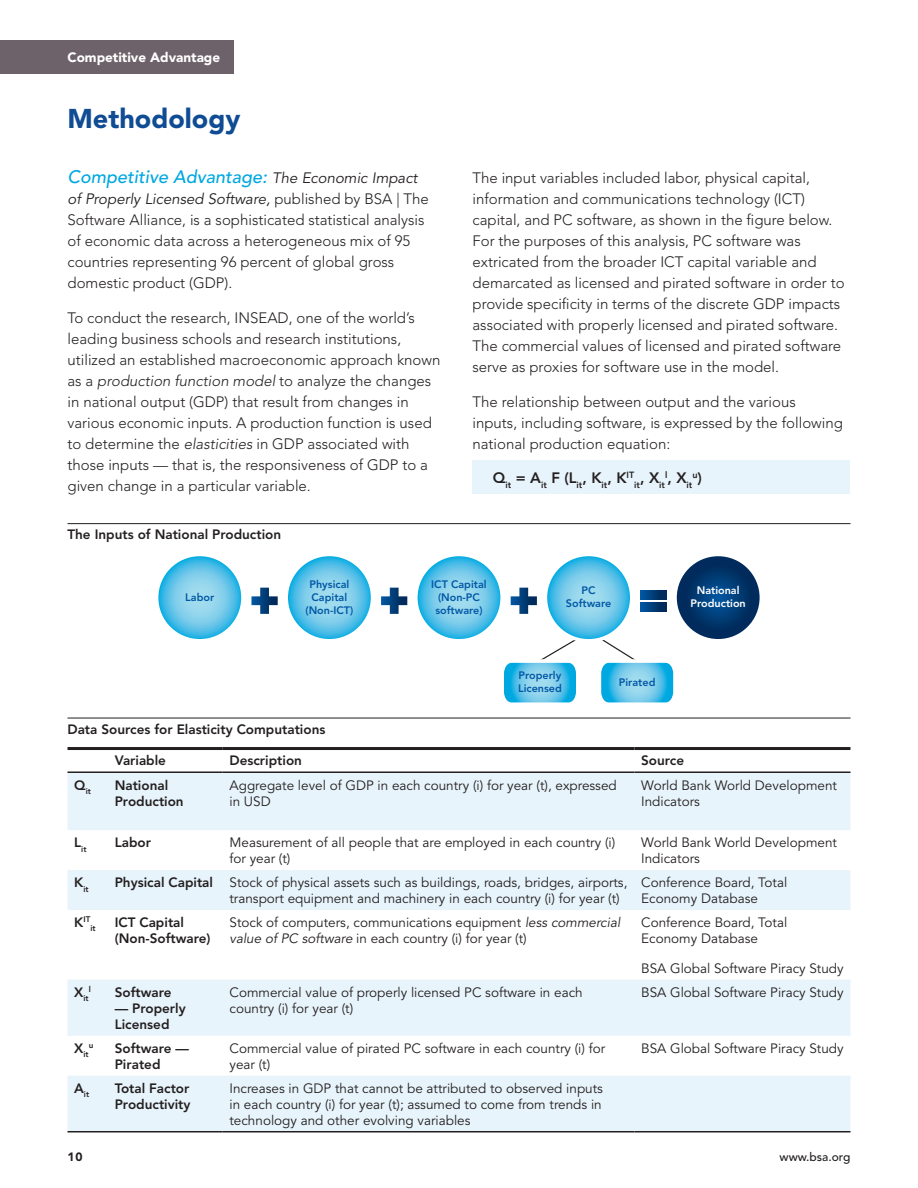
<style>
.page{position:relative;width:918px;height:1188px;background:#fff}
.page>*{position:absolute;margin:0;border:0;box-sizing:border-box;transform-origin:0 0}
.t1{font:900 27px "Avenir LT Std";color:#0f4c93}
.t2{font:italic 500 18px "Avenir LT Std";color:#00a8e1}
.t3{font:300 15px/21px "Avenir LT Std";color:#231f20}
.t4{font:800 15px "Avenir LT Std";color:#231f20}
.t5{font:13.5px/16.2px "Avenir LT Std";color:#231f20}
.t6{font:800 13.5px/16.2px "Avenir LT Std";color:#231f20}
.t7{font:900 13.5px "Avenir LT Std";color:#fff}
.t8{font:500 12px "Avenir LT Std";color:#231f20}
.t9{font:900 12px "Avenir LT Std";color:#231f20}
.t10{font:800 10.8px/12.9px "Avenir LT Std";color:#0158a6;text-align:center}
.t11{font:800 10.8px/12.9px "Avenir LT Std";color:#fff;text-align:center}
.t12{font:800 9px "Avenir LT Std";color:#231f20}
.t13{font:800 8.1px "Avenir LT Std";color:#231f20}
.s1{font-weight:400;font-size:15px;color:#231f20}
.s2{font-weight:400;font-style:italic}
.s3{font-style:italic}
.s4{font-size:15px}
.s5{font-weight:800}
.s6{font-size:13.5px}
</style>
<div class="page">
<div style="left:0;top:40px;width:234px;height:34px;background:#6d6269"></div>
<svg style="left:68px;top:773px;width:782px;height:358px;fill:#e8f4fb"></svg>
<hr style="left:68px;top:747px;width:40px;height:3px;background:#231f20">
<hr style="left:108px;top:747px;width:115px;height:3px;background:#231f20">
<hr style="left:223px;top:747px;width:411px;height:3px;background:#231f20">
<hr style="left:634px;top:747px;width:216px;height:3px;background:#231f20">
<hr style="left:68px;top:1131px;width:40px;height:1px;background:#231f20">
<hr style="left:108px;top:1131px;width:115px;height:1px;background:#231f20">
<hr style="left:223px;top:1131px;width:411px;height:1px;background:#231f20">
<hr style="left:634px;top:1131px;width:216px;height:1px;background:#231f20">
<hr style="left:68px;top:771px;width:40px;height:2px;background:#231f20">
<hr style="left:108px;top:771px;width:115px;height:2px;background:#231f20">
<hr style="left:223px;top:771px;width:411px;height:2px;background:#231f20">
<hr style="left:634px;top:771px;width:216px;height:2px;background:#231f20">
<hr style="left:68px;top:718px;width:782px;height:1px;background:#231f20">
<div style="left:472px;top:460px;width:378px;height:34px;background:#e8f4fb"></div>
<hr style="left:68px;top:523px;width:782px;height:1px;background:#231f20">
<svg style="left:157px;top:554px;width:86px;height:87px;background:#6cc8ea"></svg>
<div style="left:155px;top:553px;width:90px;height:90px;border:4px solid #fff;border-radius:50%"></div>
<svg style="left:675px;top:554px;width:86px;height:87px;background:#0d3f72"></svg>
<div style="left:673px;top:553px;width:90px;height:90px;border:4px solid #fff;border-radius:50%"></div>
<svg style="left:545px;top:554px;width:87px;height:87px;background:#6fc9ea"></svg>
<div style="left:544px;top:553px;width:90px;height:90px;border:4px solid #fff;border-radius:50%"></div>
<svg style="left:416px;top:554px;width:86px;height:87px;background:#6cc8ea"></svg>
<div style="left:414px;top:553px;width:90px;height:90px;border:4px solid #fff;border-radius:50%"></div>
<svg style="left:286px;top:554px;width:87px;height:87px;background:#6dc9ea"></svg>
<div style="left:284px;top:553px;width:90px;height:90px;border:4px solid #fff;border-radius:50%"></div>
<svg style="left:251px;top:588px;width:27px;height:26px"></svg>
<svg style="left:640px;top:602px;width:27px;height:9px"></svg>
<svg style="left:640px;top:590px;width:27px;height:9px"></svg>
<svg style="left:381px;top:588px;width:26px;height:26px"></svg>
<svg style="left:511px;top:588px;width:26px;height:26px"></svg>
<svg style="left:504px;top:630px;width:170px;height:73px"></svg>
<p class="t7" style="left:68px;top:50px;width:154px">Competitive Advantage</p>
<h1 class="t1" style="left:68px;top:103px;width:174px">Methodology</h1>
<p class="t2" style="left:68px;top:167px;width:352px">Competitive Advantage: <span class="s1">The Economic Impact</span></p>
<p class="t3" style="left:68px;top:189px;width:363px"><span class="s2">of Properly Licensed Software,</span> published by BSA | The Software Alliance, is a sophisticated statistical analysis of economic data across a heterogeneous mix of 95 countries representing 96 percent of global gross domestic product (GDP).</p>
<p class="t3" style="left:68px;top:307px;width:374px">To conduct the research, INSEAD, one of the world’s leading business schools and research institutions, utilized an established macroeconomic approach known as a <span class="s3">production function model</span> to analyze the changes in national output (GDP) that result from changes in various economic inputs. A production function is used to determine the <span class="s3">elasticities</span> in GDP associated with those inputs — that is, the responsiveness of GDP to a given change in a particular variable.</p>
<p class="t6" style="left:68px;top:526px;width:215px">The Inputs of National Production</p>
<p class="t3" style="left:473px;top:168px;width:374px">The input variables included labor, physical capital, information and communications technology (ICT) capital, and PC software, as shown in the figure below.<br>For the purposes of this analysis, PC software was extricated from the broader ICT capital variable and demarcated as licensed and pirated software in order to provide specificity in terms of the discrete GDP impacts associated with properly licensed and pirated software.<br>The commercial values of licensed and pirated software serve as proxies for software use in the model.</p>
<p class="t3" style="left:473px;top:391px;width:372px">The relationship between output and the various inputs, including software, is expressed by the following national production equation:</p>
<p class="t4" style="left:493px;top:469px;width:143px">Q<sub>it</sub> = A<sub>it</sub> F (L<sub>it</sub>, K<sub>it</sub>, K<sup>IT</sup></p>
<p class="t12" style="left:634px;top:480px;width:60px">it<sup>,</sup> <sup>X</sup>itl<sup>,</sup> <sup>X</sup>it</p>
<p class="t12" style="left:692px;top:470px;width:11px">u<span class="s4">)</span></p>
<p class="t10" style="left:306px;top:578px;width:49px">Physical<br>Capital (Non-ICT)</p>
<p class="t10" style="left:431px;top:578px;width:57px">ICT Capital (Non-PC software)</p>
<p class="t10" style="left:185px;top:591px;width:30px">Labor</p>
<p class="t11" style="left:691px;top:584px;width:57px">National<br>Production</p>
<p class="t10" style="left:566px;top:584px;width:47px">PC<br>Software</p>
<p class="t6" style="left:68px;top:721px;width:259px">Data Sources for Elasticity Computations</p>
<p class="t10" style="left:518px;top:669px;width:45px;text-align:left">Properly<br>Licensed</p>
<p class="t10" style="left:619px;top:676px;width:38px">Pirated</p>
<p class="t6" style="left:115px;top:753px;width:53px">Variable</p>
<p class="t6" style="left:230px;top:753px;width:74px">Description</p>
<p class="t6" style="left:641px;top:753px;width:44px">Source</p>
<p class="t13" style="left:74px;top:787px;width:18px"><sup>Q</sup>it</p>
<p class="t6" style="left:115px;top:777px;width:70px">National<br>Production</p>
<p class="t5" style="left:230px;top:778px;width:389px">Aggregate level of GDP in each country (i) for year (t), expressed in USD</p>
<p class="t5" style="left:641px;top:778px;width:197px">World Bank World Development<br>Indicators</p>
<p class="t13" style="left:74px;top:844px;width:14px"><sup>L</sup>it</p>
<p class="t6" style="left:115px;top:834px;width:38px">Labor</p>
<p class="t5" style="left:230px;top:835px;width:387px">Measurement of all people that are employed in each country (i) for year (t)</p>
<p class="t5" style="left:641px;top:835px;width:197px">World Bank World Development<br>Indicators</p>
<p class="t13" style="left:74px;top:884px;width:16px"><sup>K</sup>it</p>
<p class="t5" style="left:230px;top:875px;width:399px;text-indent:-115px"><span class="s5">Physical Capital</span> Stock of physical assets such as buildings, roads, bridges, airports, transport equipment and machinery in each country (i) for year (t)</p>
<p class="t5" style="left:641px;top:875px;width:148px">Conference Board, Total<br>Economy Database</p>
<p class="t13" style="left:74px;top:915px;width:18px"><span class="s6">K</span>IT</p>
<p class="t13" style="left:90px;top:924px;width:7px">it</p>
<p class="t6" style="left:115px;top:914px;width:97px">ICT Capital (Non-Software)</p>
<p class="t5" style="left:230px;top:915px;width:392px">Stock of computers, communications equipment <span class="s3">less commercial value of PC software</span> in each country (i) for year (t)</p>
<p class="t5" style="left:641px;top:915px;width:148px">Conference Board, Total<br>Economy Database</p>
<p class="t5" style="left:641px;top:961px;width:204px">BSA Global Software Piracy Study</p>
<p class="t13" style="left:74px;top:993px;width:16px"><sup>X</sup>it</p>
<p class="t13" style="left:89px;top:984px;width:4px">l</p>
<p class="t6" style="left:115px;top:984px;width:58px">Software</p>
<p class="t6" style="left:115px;top:1000px;width:73px">— Properly<br>Licensed</p>
<p class="t5" style="left:230px;top:984px;width:355px">Commercial value of properly licensed PC software in each country (i) for year (t)</p>
<p class="t5" style="left:641px;top:984px;width:204px">BSA Global Software Piracy Study</p>
<p class="t13" style="left:74px;top:1050px;width:16px"><sup>X</sup>it</p>
<p class="t13" style="left:89px;top:1041px;width:6px">u</p>
<p class="t6" style="left:115px;top:1040px;width:76px">Software —<br>Pirated</p>
<p class="t5" style="left:230px;top:1040px;width:377px">Commercial value of pirated PC software in each country (i) for year (t)</p>
<p class="t5" style="left:641px;top:1040px;width:204px">BSA Global Software Piracy Study</p>
<p class="t13" style="left:74px;top:1089px;width:17px"><sup>A</sup>it</p>
<p class="t6" style="left:115px;top:1080px;width:77px">Total Factor<br>Productivity</p>
<p class="t5" style="left:230px;top:1080px;width:375px;text-align:justify">Increases in GDP that cannot be attributed to observed inputs in each country (i) for year (t); assumed to come from trends in technology and other evolving variables</p>
<p class="t9" style="left:68px;top:1150px;width:17px">10</p>
<p class="t8" style="left:780px;top:1150px;width:72px">www.bsa.org</p>
</div>
